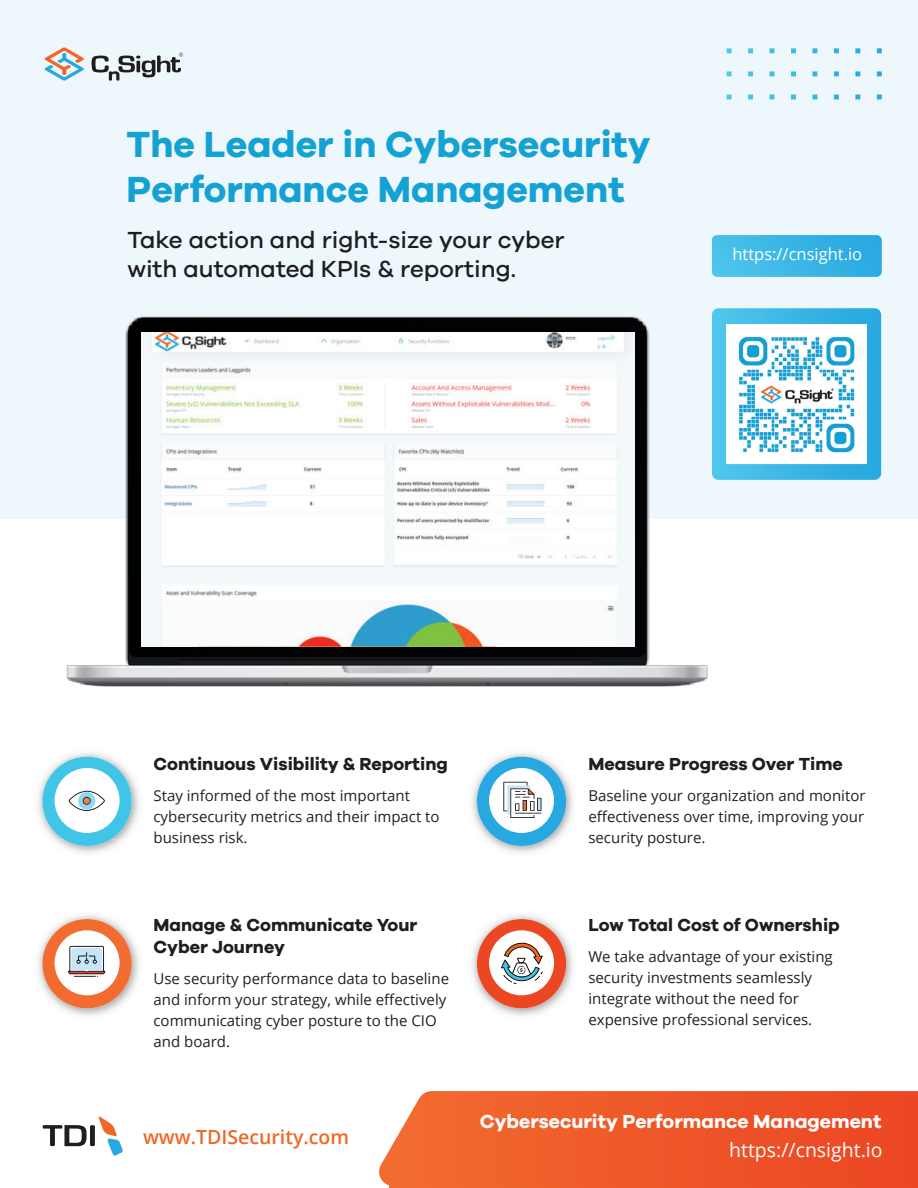
<style>
.page{position:relative;width:918px;height:1188px;background:#fff}
.page>*{position:absolute;margin:0;border:0;box-sizing:border-box;transform-origin:0 0}
.t1{font:700 37.5px/45px "Galano Grotesque";color:#14a1d4}
.t2{font:500 24px/28.5px "Galano Grotesque";color:#1f1e1e}
.t3{font:700 19.5px "Galano Grotesque";color:#fff}
.t4{font:600 19.5px "Open Sans";color:#f06825}
.t5{font:19.5px "Open Sans";color:#fff}
.t6{font:700 18px/21.6px "Galano Grotesque";color:#1f1e1e}
.t7{font:16.5px "Open Sans";color:#fff}
.t8{font:15px/21px "Open Sans";color:#231f20}
</style>
<div class="page">
<div style="left:0;top:0;width:918px;height:519px;background:#eef7fc"></div>
<img style="left:66px;top:316px;width:642px;height:371px">
<svg style="left:712px;top:235px;width:170px;height:42px;background:#3bb6e5"></svg>
<svg style="left:379px;top:1091px;width:539px;height:95px;background:#ef5d30"></svg>
<svg style="left:389px;top:1186px;width:529px;height:2px"></svg>
<svg style="left:727px;top:48px;width:155px;height:51px"></svg>
<img style="left:38px;top:770px;width:85px;height:83px">
<img style="left:51px;top:753px;width:88px;height:86px">
<div style="left:42px;top:757px;width:90px;height:89px;background:#3fc5e8;border-radius:50%"></div>
<div style="left:55px;top:768px;width:65px;height:65px;background:#fff;border-radius:50%"></div>
<svg style="left:69px;top:791px;width:36px;height:20px"></svg>
<img style="left:38px;top:915px;width:101px;height:101px">
<div style="left:42px;top:919px;width:90px;height:89px;background:#f26c32;border-radius:50%"></div>
<div style="left:55px;top:930px;width:65px;height:65px;background:#fff;border-radius:50%"></div>
<svg style="left:68px;top:946px;width:37px;height:31px"></svg>
<img style="left:472px;top:753px;width:101px;height:100px">
<div style="left:477px;top:757px;width:89px;height:89px;background:#27a8e0;border-radius:50%"></div>
<div style="left:489px;top:768px;width:65px;height:65px;background:#fff;border-radius:50%"></div>
<svg style="left:503px;top:782px;width:38px;height:36px"></svg>
<img style="left:472px;top:915px;width:101px;height:101px">
<div style="left:477px;top:919px;width:89px;height:89px;background:#ec4723;border-radius:50%"></div>
<div style="left:489px;top:930px;width:65px;height:65px;background:#fff;border-radius:50%"></div>
<svg style="left:501px;top:942px;width:42px;height:42px"></svg>
<svg style="left:712px;top:308px;width:169px;height:172px;background:#3fb8e6"></svg>
<svg style="left:43px;top:1116px;width:80px;height:40px"></svg>
<img style="left:142px;top:332px;width:492px;height:315px">
<img style="left:727px;top:324px;width:140px;height:140px">
<svg style="left:45px;top:47px;width:39px;height:34px"></svg>
<svg style="left:92px;top:53px;width:91px;height:28px"></svg>
<p class="t1" style="left:126px;top:120px;width:526px">The Leader in Cybersecurity<br>Performance Management</p>
<p class="t2" style="left:127px;top:225px;width:439px">Take action and right-size your cyber with automated KPIs &amp; reporting.</p>
<p class="t7" style="left:732px;top:243px;width:131px">https://cnsight.io</p>
<p class="t6" style="left:154px;top:753px;width:296px">Continuous Visibility &amp; Reporting</p>
<p class="t6" style="left:588px;top:753px;width:256px">Measure Progress Over Time</p>
<p class="t8" style="left:154px;top:784px;width:288px">Stay informed of the most important cybersecurity metrics and their impact to business risk.</p>
<p class="t8" style="left:588px;top:784px;width:279px">Baseline your organization and monitor effectiveness over time, improving your</p>
<p class="t8" style="left:588px;top:826px;width:119px">security posture.</p>
<p class="t6" style="left:154px;top:914px;width:265px">Manage &amp; Communicate Your<br>Cyber Journey</p>
<p class="t8" style="left:154px;top:967px;width:297px">Use security performance data to baseline and inform your strategy, while effectively</p>
<p class="t8" style="left:154px;top:1009px;width:285px">communicating cyber posture to the CIO and board.</p>
<p class="t4" style="left:143px;top:1124px;width:207px">www.TDISecurity.com</p>
<p class="t6" style="left:588px;top:914px;width:253px">Low Total Cost of Ownership</p>
<p class="t8" style="left:588px;top:945px;width:246px">We take advantage of your existing security investments seamlessly integrate without the need for expensive professional services.</p>
<p class="t3" style="left:480px;top:1110px;width:403px">Cybersecurity Performance Management</p>
<p class="t5" style="left:729px;top:1137px;width:155px">https://cnsight.io</p>
</div>
